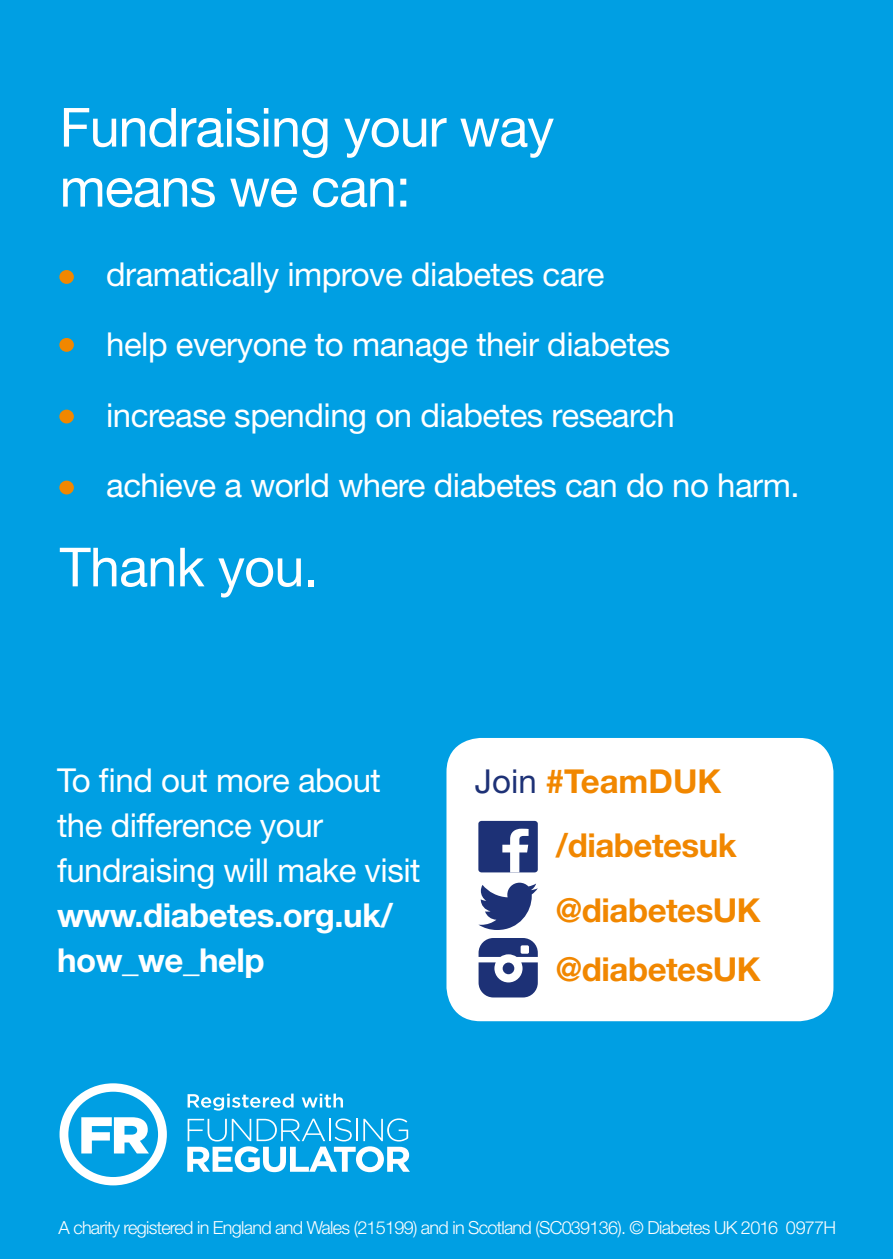
<style>
.page{position:relative;width:893px;height:1259px;background:#009fe3}
.page>*{position:absolute;margin:0;border:0;box-sizing:border-box;transform-origin:0 0}
.t1{font:54px/60px "Helvetica Neue LT Std";letter-spacing:-.02em;color:#fff}
.t2{font:33px/70.5px "Helvetica Neue LT Std";letter-spacing:-.015em;color:#fff}
.t3{font:700 33px/65.1px "Helvetica Neue LT Std";letter-spacing:-.015em;color:#f18700}
.t4{font:700 33px/45px "Helvetica Neue LT Std";letter-spacing:-.015em;color:#fff}
.t5{font:300 18px "Helvetica Neue LT Std";letter-spacing:-.04em;color:#fff}
.s1{font-weight:400;color:#1d3176}
</style>
<div class="page">
<div style="left:59px;top:270px;width:15px;height:14px;background:#f18700;border-radius:50%"></div>
<div style="left:59px;top:338px;width:15px;height:14px;background:#f18700;border-radius:50%"></div>
<div style="left:59px;top:409px;width:15px;height:14px;background:#f18700;border-radius:50%"></div>
<div style="left:59px;top:480px;width:15px;height:14px;background:#f18700;border-radius:50%"></div>
<div style="left:446px;top:738px;width:387px;height:283px;background:#fff;border-radius:34px"></div>
<svg style="left:478px;top:882px;width:60px;height:48px"></svg>
<div style="left:478px;top:821px;width:60px;height:51px;background:#1d3176;border-radius:3px"></div>
<svg style="left:502px;top:828px;width:27px;height:44px"></svg>
<svg style="left:478px;top:938px;width:60px;height:59px"></svg>
<svg style="left:60px;top:1083px;width:107px;height:102px"></svg>
<svg style="left:187px;top:1118px;width:223px;height:54px"></svg>
<svg style="left:188px;top:1093px;width:106px;height:17px"></svg>
<svg style="left:302px;top:1093px;width:41px;height:14px"></svg>
<h1 class="t1" style="left:60px;top:97px;width:496px">Fundraising your way means we can:</h1>
<p class="t2" style="left:106px;top:238px;width:695px">dramatically improve diabetes care<br>help everyone to manage their diabetes<br>increase spending on diabetes research<br>achieve a world where diabetes can do no harm.</p>
<h1 class="t1" style="left:60px;top:536px;width:260px">Thank you.</h1>
<p class="t2" style="left:57px;top:757px;width:365px;line-height:45px">To find out more about the difference your fundraising will make visit</p>
<p class="t4" style="left:57px;top:892px;width:337px">www.diabetes.org.uk/ how_we_help</p>
<p class="t3" style="left:475px;top:748px;width:248px"><span class="s1">Join</span> #TeamDUK</p>
<p class="t3" style="left:556px;top:812px;width:206px">/diabetesuk @diabetesUK</p>
<p class="t3" style="left:556px;top:936px;width:206px">@diabetesUK</p>
<p class="t5" style="left:58px;top:1216px;width:779px">A charity registered in England and Wales (215199) and in Scotland (SC039136). © Diabetes UK 2016 0977H</p>
</div>
